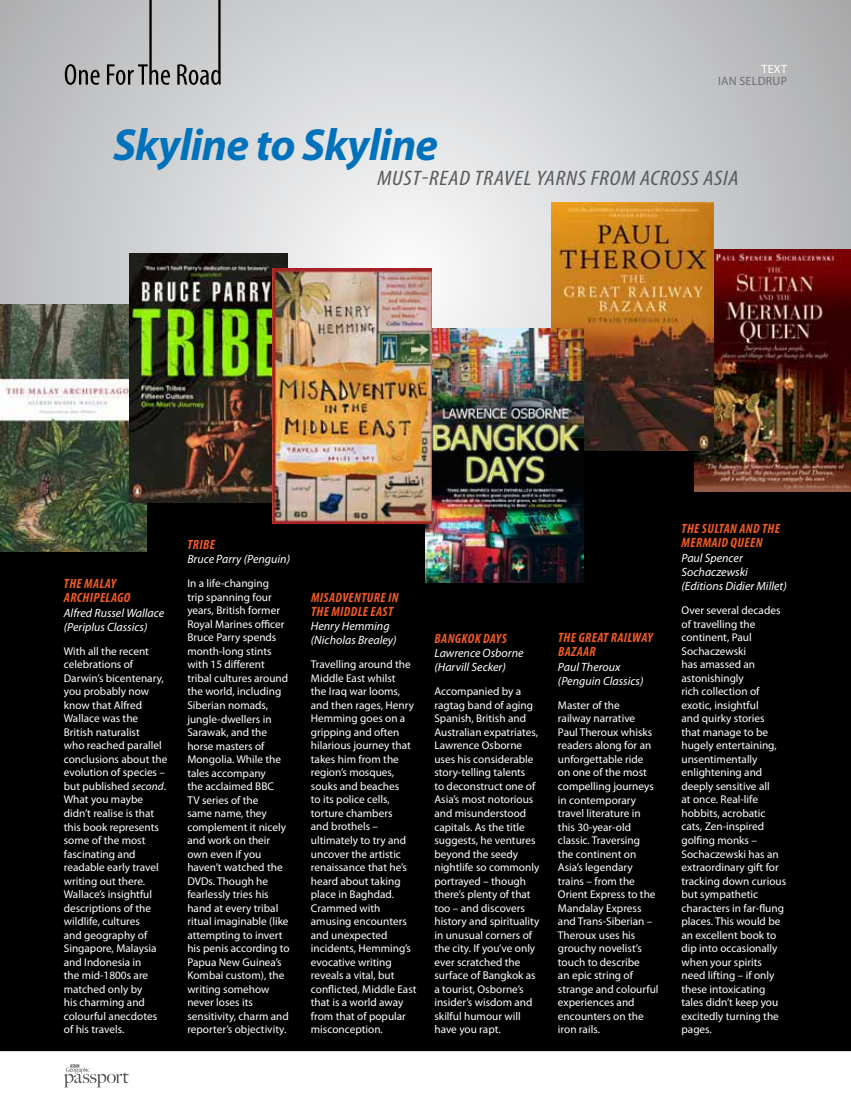
<style>
.page{position:relative;width:851px;height:1115px;background:#fff}
.page>*{position:absolute;margin:0;border:0;box-sizing:border-box;transform-origin:0 0}
.t1{font:italic 700 45px "Myriad Pro";letter-spacing:-.02em;color:#0072bc}
.t2{font:italic condensed 21px "Myriad Pro";letter-spacing:.03em;color:#58595b;scale:1.15 1}
.t3{font:italic 700 condensed 13.5px/14.2px "Myriad Pro";letter-spacing:.03em;color:#f15a22}
.t4{font:italic 12px/14.2px "Myriad Pro";color:#fff}
.t5{font:12px "Myriad Pro";letter-spacing:.02em;color:#6d6e71}
.t6{font:12px "Myriad Pro";color:#fff}
.t7{font:11.25px/13.5px "Myriad Pro";color:#fff}
.s1{font-style:italic}
</style>
<div class="page">
<svg style="left:64px;top:1064px;width:65px;height:22px"></svg>
<svg style="left:0;top:0;width:850px;height:328px;background:#d0d1d2"></svg>
<div style="left:0;top:450px;width:850px;height:600px;background:#000"></div>
<img style="left:694px;top:249px;width:156px;height:242px">
<img style="left:551px;top:202px;width:162px;height:248px">
<svg style="left:65px;top:0;width:156px;height:85px;background:#b0b0b2"></svg>
<img style="left:0;top:305px;width:146px;height:246px">
<img style="left:130px;top:254px;width:157px;height:248px">
<img style="left:425px;top:328px;width:158px;height:254px">
<img style="left:272px;top:268px;width:159px;height:255px">
<p class="t6" style="left:761px;top:62px;width:27px">TEXT</p>
<p class="t5" style="left:718px;top:74px;width:70px">IAN SELDRUP</p>
<h1 class="t1" style="left:113px;top:116px;width:326px">Skyline to Skyline</h1>
<h2 class="t2" style="left:377px;top:167px;width:315px">MUST-READ TRA VEL YARNS FROM ACROSS ASIA</h2>
<p class="t3" style="left:64px;top:576px;width:68px">THE MALAY<br>ARCHIPELAGO</p>
<p class="t4" style="left:64px;top:605px;width:102px">Alfred Russel Wallace (Periplus Classics)</p>
<p class="t7" style="left:64px;top:644px;width:105px">With all the recent celebrations of<br>Darwin’s bicentenary, you probably now know that Alfred<br>Wallace was the<br>British naturalist<br>who reached parallel conclusions about the evolution of species – but published <span class="s1">second</span>.<br>What you maybe didn’t realise is that this book represents some of the most fascinating and readable early travel writing out there.<br>Wallace’s insightful descriptions of the wildlife, cultures<br>and geography of<br>Singapore, Malaysia and Indonesia in<br>the mid-1800s are matched only by<br>his charming and colourful anecdotes of his travels.</p>
<p class="t3" style="left:187px;top:537px;width:29px">TRIBE</p>
<p class="t4" style="left:187px;top:552px;width:104px">Bruce Parry (Penguin)</p>
<p class="t7" style="left:187px;top:577px;width:104px">In a life-changing<br>trip spanning four years, British former<br>Royal Marines officer<br>Bruce Parry spends month-long stints with 15 different tribal cultures around the world, including<br>Siberian nomads, jungle-dwellers in<br>Sarawak, and the horse masters of<br>Mongolia. While the tales accompany<br>the acclaimed BBC<br>TV series of the<br>same name, they complement it nicely and work on their own even if you haven’t watched the<br>DVDs. Though he fearlessly tries his hand at every tribal ritual imaginable (like attempting to invert his penis according to<br>Papua New Guinea’s<br>Kombai custom), the writing somehow never loses its sensitivity, charm and reporter’s objectivity.</p>
<p class="t3" style="left:311px;top:589px;width:89px">MISADVENTURE IN<br>THE MIDDLE EA ST</p>
<p class="t4" style="left:311px;top:618px;width:87px">Henry Hemming (Nicholas Brealey)</p>
<p class="t7" style="left:311px;top:657px;width:107px">Travelling around the<br>Middle East whilst<br>the Iraq war looms, and then rages, Henry<br>Hemming goes on a gripping and often hilarious journey that takes him from the region’s mosques, souks and beaches<br>to its police cells, torture chambers<br>and brothels – ultimately to try and uncover the artistic renaissance that he’s heard about taking place in Baghdad.<br>Crammed with amusing encounters and unexpected incidents, Hemming’s evocative writing reveals a vital, but conflicted, Middle East that is a world away from that of popular misconception.</p>
<p class="t3" style="left:434px;top:630px;width:74px">BANGKOK DAYS</p>
<p class="t4" style="left:434px;top:645px;width:91px">Lawrence Osborne (Harvill Secker)</p>
<p class="t7" style="left:434px;top:684px;width:106px">Accompanied by a ragtag band of aging<br>Spanish, British and<br>Australian expatriates,<br>Lawrence Osborne uses his considerable story-telling talents<br>to deconstruct one of<br>Asia’s most notorious and misunderstood capitals. As the title suggests, he ventures beyond the seedy nightlife so commonly portrayed – though there’s plenty of that too – and discovers history and spirituality in unusual corners of the city. If you’ve only ever scratched the surface of Bangkok as a tourist, Osborne’s insider’s wisdom and skilful humour will have you rapt.</p>
<p class="t3" style="left:558px;top:630px;width:28px">THE GREAT</p>
<p class="t3" style="left:610px;top:630px;width:39px">RAIL WAY</p>
<p class="t3" style="left:558px;top:644px;width:27px">BA ZAAR</p>
<p class="t4" style="left:558px;top:659px;width:87px">Paul Theroux (Penguin Classics)</p>
<p class="t7" style="left:558px;top:698px;width:102px">Master of the<br>railway narrative<br>Paul Theroux whisks readers along for an unforgettable ride on one of the most compelling journeys in contemporary travel literature in this 30-year-old classic. Traversing the continent on<br>Asia’s legendary trains – from the<br>Orient Express to the<br>Mandalay Express and Trans-Siberian –<br>Theroux uses his grouchy novelist’s touch to describe<br>an epic string of strange and colourful experiences and encounters on the iron rails.</p>
<p class="t3" style="left:681px;top:521px;width:88px">THE SULTA N AND THE<br>MERMAI</p>
<p class="t3" style="left:721px;top:535px;width:42px">D QUEEN</p>
<p class="t4" style="left:681px;top:550px;width:107px">Paul Spencer<br>Sochaczewski (Editions Didier Millet)</p>
<p class="t7" style="left:681px;top:603px;width:106px">Over several decades of travelling the continent, Paul<br>Sochaczewski<br>has amassed an astonishingly<br>rich collection of exotic, insightful<br>and quirky stories that manage to be hugely entertaining, unsentimentally enlightening and deeply sensitive all<br>at once. Real-life hobbits, acrobatic cats, Zen-inspired golfing monks –<br>Sochaczewski has an extraordinary gift for tracking down curious but sympathetic characters in far-flung places. This would be an excellent book to dip into occasionally when your spirits need lifting – if only these intoxicating tales didn’t keep you excitedly turning the pages.</p>
</div>
